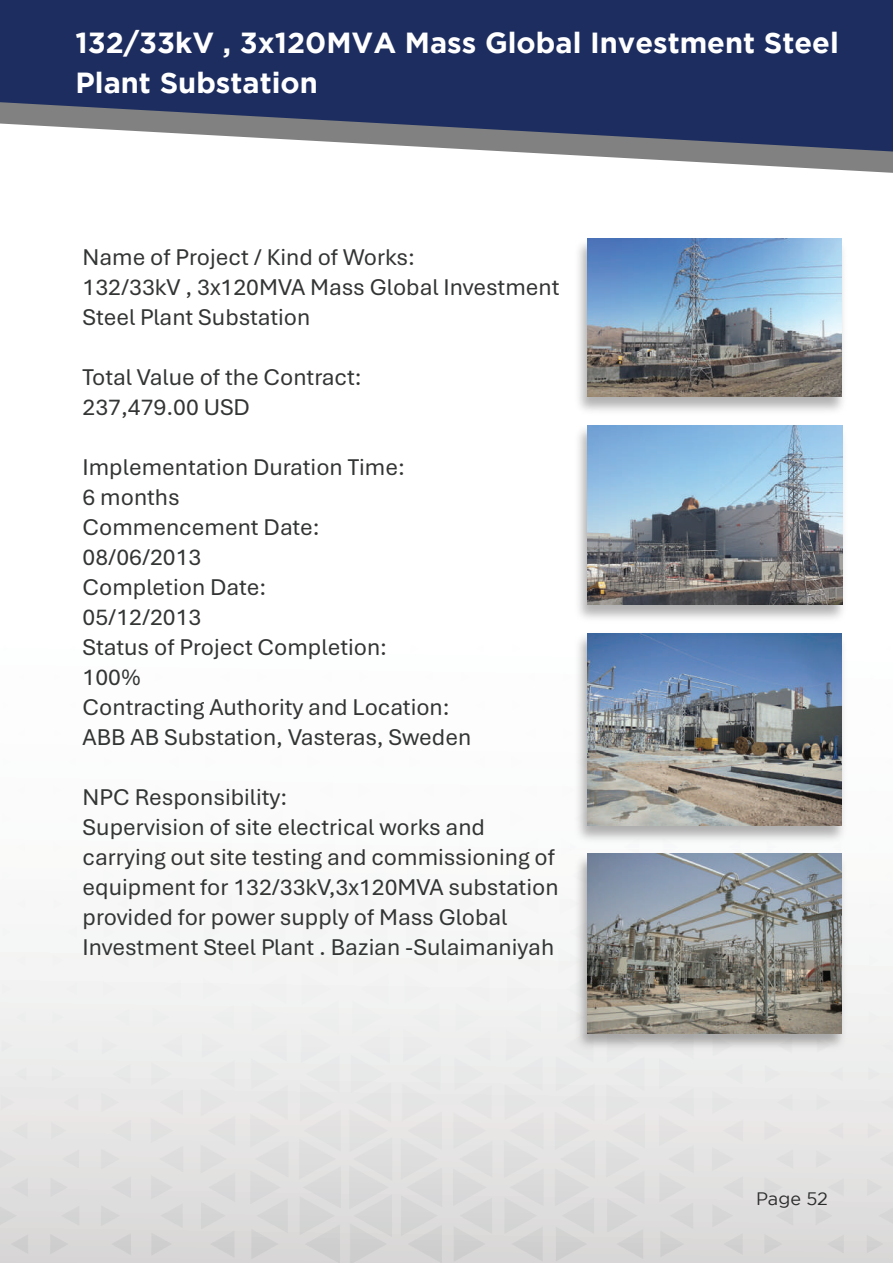
<style>
.page{position:relative;width:893px;height:1263px;background:#fff}
.page>*{position:absolute;margin:0;border:0;box-sizing:border-box;transform-origin:0 0}
.t1{font:700 28.95px/40px "Gotham";color:#fff}
.t2{font:24px/30px "Aptos";color:#333434}
.t3{font:18px "Gotham";letter-spacing:-.005em;color:#2b2c2c}
</style>
<div class="page">
<svg style="left:0;top:926px;width:892px;height:337px"></svg>
<svg style="left:499px;top:151px;width:394px;height:22px"></svg>
<svg style="left:0;top:0;width:893px;height:151px;background:#33406a"></svg>
<img style="left:578px;top:238px;width:265px;height:173px">
<img style="left:588px;top:239px;width:253px;height:158px">
<img style="left:578px;top:425px;width:265px;height:194px">
<img style="left:588px;top:425px;width:254px;height:180px">
<img style="left:576px;top:633px;width:268px;height:209px">
<img style="left:588px;top:633px;width:253px;height:192px">
<img style="left:570px;top:853px;width:280px;height:202px">
<img style="left:588px;top:854px;width:253px;height:179px">
<p class="t1" style="left:76px;top:22px;width:765px">132/33kV , 3x120MVA Mass Global Investment Steel<br>Plant Substation</p>
<p class="t2" style="left:83px;top:241px;width:478px">Name of Project / Kind of Works:<br>132/33kV , 3x120MVA Mass Global Investment<br>Steel Plant Substation</p>
<p class="t2" style="left:83px;top:361px;width:281px">Total Value of the Contract:<br>237,479.00 USD</p>
<p class="t2" style="left:83px;top:451px;width:390px">Implementation Duration Time:<br>6 months<br>Commencement Date:<br>08/06/2013<br>Completion Date:<br>05/12/2013<br>Status of Project Completion:<br>100%<br>Contracting Authority and Location:<br>ABB AB Substation, Vasteras, Sweden</p>
<p class="t2" style="left:83px;top:781px;width:477px">NPC Responsibility:<br>Supervision of site electrical works and carrying out site testing and commissioning of equipment for 132/33kV,3x120MVA substation provided for power supply of Mass Global Investment Steel Plant . Bazian -Sulaimaniyah</p>
<p class="t3" style="left:756px;top:1188px;width:73px">Page 52</p>
</div>
